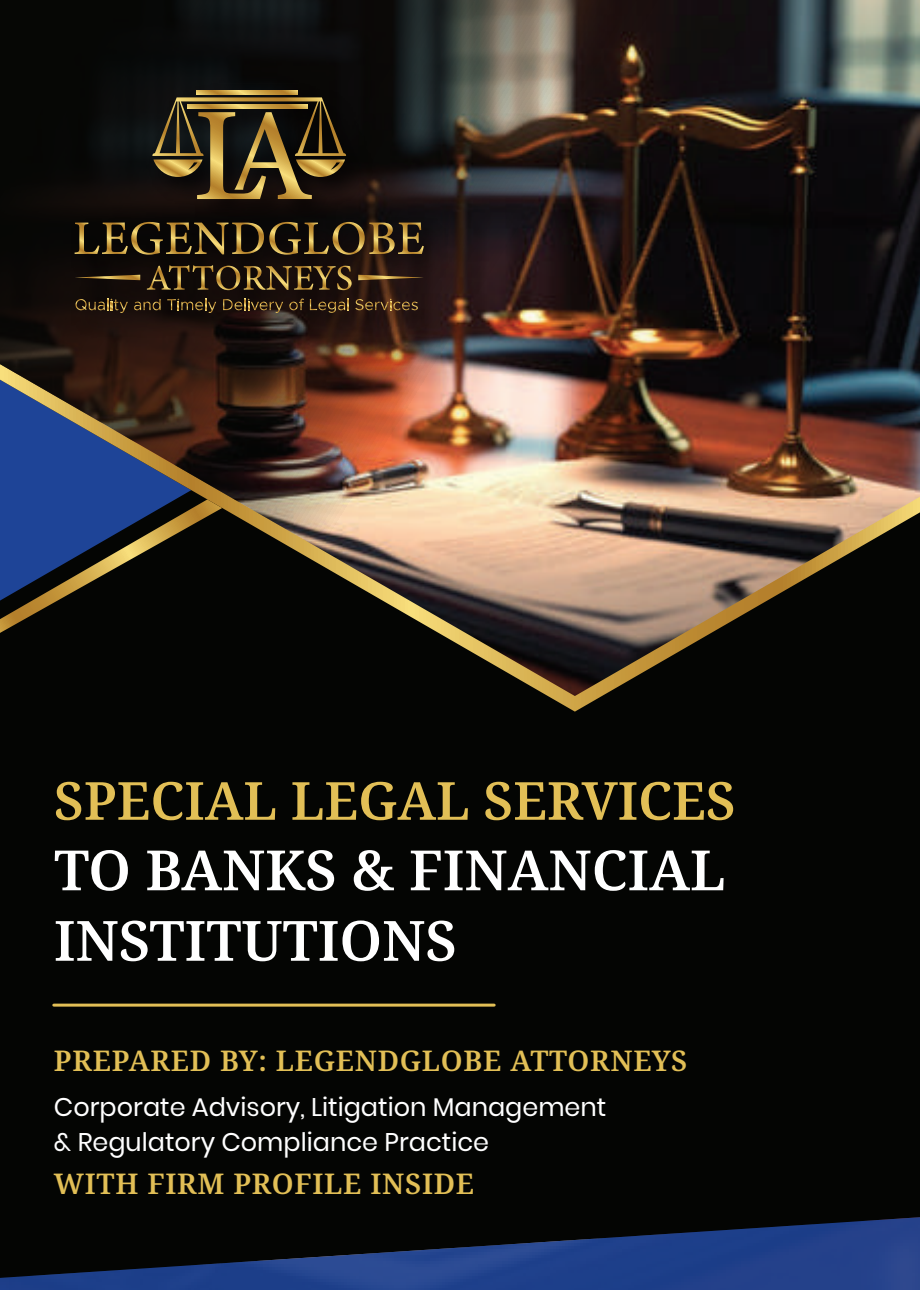
<style>
.page{position:relative;width:920px;height:1290px;background:#040503}
.page>*{position:absolute;margin:0;border:0;box-sizing:border-box;transform-origin:0 0}
.t1{font:600 55.5px/70.5px "Noto Serif";color:#fff}
.t2{font:600 52.5px "Noto Serif";color:#e2bf56}
.t3{font:600 28.5px "Noto Serif";letter-spacing:.025em;color:#e2bf56}
.t4{font:25.5px/34.5px "Poppins";color:#fff}
</style>
<div class="page">
<svg style="left:0;top:1217px;width:920px;height:73px"></svg>
<hr style="left:54px;top:1003px;width:440px;height:3px;background:#e2bf56">
<img style="left:0;top:0;width:920px;height:696px">
<img style="left:62px;top:78px;width:395px;height:268px">
<svg style="left:75px;top:299px;width:53px;height:14px"></svg>
<svg style="left:134px;top:299px;width:27px;height:11px"></svg>
<svg style="left:167px;top:299px;width:49px;height:14px"></svg>
<svg style="left:223px;top:299px;width:60px;height:14px"></svg>
<svg style="left:289px;top:299px;width:15px;height:11px"></svg>
<svg style="left:310px;top:299px;width:39px;height:14px"></svg>
<svg style="left:355px;top:299px;width:63px;height:11px"></svg>
<svg style="left:75px;top:222px;width:349px;height:33px"></svg>
<svg style="left:147px;top:265px;width:205px;height:25px"></svg>
<svg style="left:75px;top:275px;width:65px;height:5px"></svg>
<svg style="left:358px;top:275px;width:66px;height:5px"></svg>
<svg style="left:197px;top:90px;width:101px;height:4px"></svg>
<svg style="left:152px;top:97px;width:194px;height:102px"></svg>
<h2 class="t2" style="left:54px;top:764px;width:683px">SPECIAL LEGAL SERVICES</h2>
<h1 class="t1" style="left:54px;top:836px;width:673px">TO BANKS &amp; FINANCIAL<br>INSTITUTIONS</h1>
<p class="t3" style="left:54px;top:1041px;width:635px">PREPARED BY: LEGENDGLOBE ATTORNEYS</p>
<p class="t4" style="left:54px;top:1090px;width:554px">Corporate Advisory, Litigation Management &amp; Regulatory Compliance Practice</p>
<p class="t3" style="left:54px;top:1164px;width:422px">WITH FIRM PROFILE INSIDE</p>
</div>
